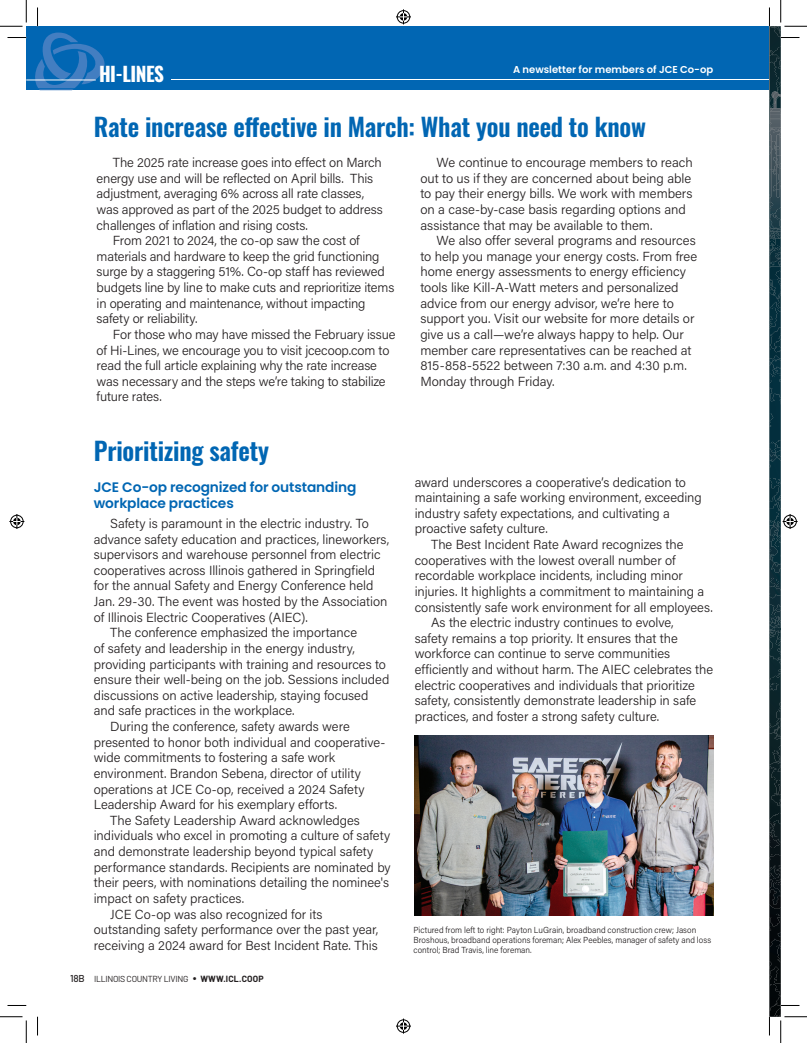
<style>
.page{position:relative;width:807px;height:1043px;background:#fff}
.page>*{position:absolute;margin:0;border:0;box-sizing:border-box;transform-origin:0 0}
.t1{font:600 25px "Oswald";letter-spacing:-.01em;color:#0166b3}
.t2{font:700 20px "Oswald";letter-spacing:-.025em;color:#fff;scale:.96 1}
.t3{font:600 13.75px/16.2px "Poppins";letter-spacing:-.01em;color:#0166b3}
.t4{font:300 13.12px/15.6px "Acumin Pro";letter-spacing:-.005em;color:#231f20}
.t5{font:600 10px "Poppins";color:#fff}
.t6{font:300 8.75px/10px "Acumin Pro";letter-spacing:.005em;color:#231f20;scale:.95 1}
.t7{font:8.75px "Barlow";letter-spacing:-.03em;color:#231f20}
.s1{font-weight:500;font-size:10px}
.s2{font-size:12.5px}
.s3{font-weight:700}
</style>
<div class="page">
<div style="left:26px;top:26px;width:754px;height:64px;background:#0166b3"></div>
<svg style="left:32px;top:33px;width:73px;height:58px"></svg>
<hr style="left:171px;top:79px;width:609px;height:1px;background:#fff">
<hr style="left:26px;top:79px;width:70px;height:1px;background:#fff">
<hr style="left:26px;top:88px;width:70px;height:1px;background:#0166b3">
<img style="left:414px;top:735px;width:299px;height:181px">
<svg style="left:8px;top:37px;width:18px;height:1px"></svg>
<svg style="left:8px;top:1005px;width:18px;height:1px"></svg>
<svg style="left:37px;top:8px;width:1px;height:18px"></svg>
<svg style="left:37px;top:1016px;width:1px;height:19px"></svg>
<svg style="left:0;top:0;width:27px;height:27px"></svg>
<svg style="left:0;top:1016px;width:27px;height:26px"></svg>
<svg style="left:396px;top:9px;width:15px;height:15px"></svg>
<svg style="left:396px;top:1018px;width:15px;height:15px"></svg>
<svg style="left:9px;top:514px;width:15px;height:15px"></svg>
<svg style="left:768px;top:0;width:38px;height:1042px"></svg>
<h2 class="t2" style="left:99px;top:63px;width:69px">HI-LINES</h2>
<p class="t5" style="left:513px;top:64px;width:202px">A newsletter for members of JCE Co-op</p>
<h1 class="t1" style="left:94px;top:114px;width:553px">Rate increase effective in March: What you need to know</h1>
<p class="t4" style="left:113px;top:154px;width:270px">The 2025 rate increase goes into effect on March</p>
<p class="t4" style="left:97px;top:170px;width:278px">energy use and will be reflected on April bills. This</p>
<p class="t4" style="left:97px;top:185px;width:269px">adjustment, averaging 6% across all rate classes,</p>
<p class="t4" style="left:97px;top:201px;width:287px">was approved as part of the 2025 budget to address</p>
<p class="t4" style="left:97px;top:217px;width:213px">challenges of inflation and rising costs.</p>
<p class="t4" style="left:113px;top:232px;width:248px">From 2021 to 2024, the co-op saw the cost of</p>
<p class="t4" style="left:97px;top:248px;width:284px">materials and hardware to keep the grid functioning</p>
<p class="t4" style="left:97px;top:263px;width:289px">surge by a staggering 51%. Co-op staff has reviewed</p>
<p class="t4" style="left:97px;top:279px;width:299px">budgets line by line to make cuts and reprioritize items</p>
<p class="t4" style="left:97px;top:295px;width:270px">in operating and maintenance, without impacting</p>
<p class="t4" style="left:97px;top:310px;width:102px">safety or reliability.</p>
<p class="t4" style="left:113px;top:326px;width:284px">For those who may have missed the February issue</p>
<p class="t4" style="left:97px;top:342px;width:294px">of Hi-Lines, we encourage you to visit jcecoop.com to</p>
<p class="t4" style="left:97px;top:357px;width:282px">read the full article explaining why the rate increase</p>
<p class="t4" style="left:97px;top:373px;width:290px">was necessary and the steps we’re taking to stabilize</p>
<p class="t4" style="left:97px;top:388px;width:67px">future rates.</p>
<h1 class="t1" style="left:94px;top:438px;width:177px">Prioritizing safety</h1>
<p class="t3" style="left:94px;top:478px;width:264px">JCE Co-op recognized for outstanding workplace practices</p>
<p class="t4" style="left:110px;top:515px;width:260px">Safety is paramount in the electric industry. To</p>
<p class="t4" style="left:94px;top:530px;width:297px">advance safety education and practices, lineworkers,</p>
<p class="t4" style="left:94px;top:546px;width:288px">supervisors and warehouse personnel from electric</p>
<p class="t4" style="left:94px;top:562px;width:283px">cooperatives across Illinois gathered in Springfield</p>
<p class="t4" style="left:94px;top:577px;width:281px">for the annual Safety and Energy Conference held</p>
<p class="t4" style="left:94px;top:593px;width:295px">Jan. 29-30. The event was hosted by the Association</p>
<p class="t4" style="left:94px;top:608px;width:215px">of Illinois Electric Cooperatives (AIEC).</p>
<p class="t4" style="left:110px;top:624px;width:248px">The conference emphasized the importance</p>
<p class="t4" style="left:94px;top:640px;width:262px">of safety and leadership in the energy industry,</p>
<p class="t4" style="left:94px;top:655px;width:293px">providing participants with training and resources to</p>
<p class="t4" style="left:94px;top:671px;width:297px">ensure their well-being on the job. Sessions included</p>
<p class="t4" style="left:94px;top:687px;width:276px">discussions on active leadership, staying focused</p>
<p class="t4" style="left:94px;top:702px;width:202px">and safe practices in the workplace.</p>
<p class="t4" style="left:110px;top:718px;width:241px">During the conference, safety awards were</p>
<p class="t4" style="left:94px;top:733px;width:293px">presented to honor both individual and cooperative-</p>
<p class="t4" style="left:94px;top:749px;width:243px">wide commitments to fostering a safe work</p>
<p class="t4" style="left:94px;top:765px;width:268px">environment. Brandon Sebena, director of utility</p>
<p class="t4" style="left:94px;top:780px;width:272px">operations at JCE Co-op, received a 2024 Safety</p>
<p class="t4" style="left:94px;top:796px;width:245px">Leadership Award for his exemplary efforts.</p>
<p class="t4" style="left:110px;top:812px;width:251px">The Safety Leadership Award acknowledges</p>
<p class="t4" style="left:94px;top:827px;width:298px">individuals who excel in promoting a culture of safety</p>
<p class="t4" style="left:94px;top:843px;width:281px">and demonstrate leadership beyond typical safety</p>
<p class="t4" style="left:94px;top:858px;width:298px">performance standards. Recipients are nominated by</p>
<p class="t4" style="left:94px;top:874px;width:296px">their peers, with nominations detailing the nominee's</p>
<p class="t4" style="left:94px;top:890px;width:152px">impact on safety practices.</p>
<p class="t4" style="left:110px;top:905px;width:214px">JCE Co-op was also recognized for its</p>
<p class="t4" style="left:94px;top:921px;width:286px">outstanding safety performance over the past year,</p>
<p class="t4" style="left:94px;top:936px;width:285px">receiving a 2024 award for Best Incident Rate. This</p>
<p class="t7" style="left:70px;top:972px;width:195px"><span class="s1">18B</span> ILLINOIS COUNTRY LIVING <span class="s2">•</span> <span class="s3">WWW.ICL.COOP</span></p>
<p class="t4" style="left:420px;top:154px;width:274px;text-indent:16px">We continue to encourage members to reach out to us if they are concerned about being able to pay their energy bills. We work with members on a case-by-case basis regarding options and assistance that may be available to them.</p>
<p class="t4" style="left:420px;top:232px;width:278px;text-indent:16px">We also offer several programs and resources to help you manage your energy costs. From free home energy assessments to energy efficiency tools like Kill-A-Watt meters and personalized advice from our energy advisor, we’re here to support you. Visit our website for more details or give us a call—we’re always happy to help. Our member care representatives can be reached at 815-858-5522 between 7:30 a.m. and 4:30 p.m.<br>Monday through Friday.</p>
<p class="t4" style="left:414px;top:473px;width:288px">award underscores a cooperative’s dedication to maintaining a safe working environment, exceeding industry safety expectations, and cultivating a proactive safety culture.</p>
<p class="t4" style="left:431px;top:536px;width:254px">The Best Incident Rate Award recognizes the</p>
<p class="t4" style="left:414px;top:552px;width:262px">cooperatives with the lowest overall number of</p>
<p class="t4" style="left:414px;top:567px;width:270px">recordable workplace incidents, including minor</p>
<p class="t4" style="left:414px;top:583px;width:291px">injuries. It highlights a commitment to maintaining a</p>
<p class="t4" style="left:414px;top:598px;width:299px">consistently safe work environment for all employees.</p>
<p class="t4" style="left:431px;top:614px;width:244px">As the electric industry continues to evolve,</p>
<p class="t4" style="left:414px;top:630px;width:264px">safety remains a top priority. It ensures that the</p>
<p class="t4" style="left:414px;top:645px;width:257px">workforce can continue to serve communities</p>
<p class="t4" style="left:414px;top:661px;width:300px">efficiently and without harm. The AIEC celebrates the</p>
<p class="t4" style="left:414px;top:676px;width:281px">electric cooperatives and individuals that prioritize</p>
<p class="t4" style="left:414px;top:692px;width:283px">safety, consistently demonstrate leadership in safe</p>
<p class="t4" style="left:414px;top:708px;width:246px">practices, and foster a strong safety culture.</p>
<p class="t6" style="left:413px;top:924px;width:315px">Pictured from left to right: Payton LuGrain, broadband construction crew; Jason<br>Broshous, broadband operations foreman; Alex Peebles, manager of safety and loss control; Brad Travis, line foreman.</p>
</div>
